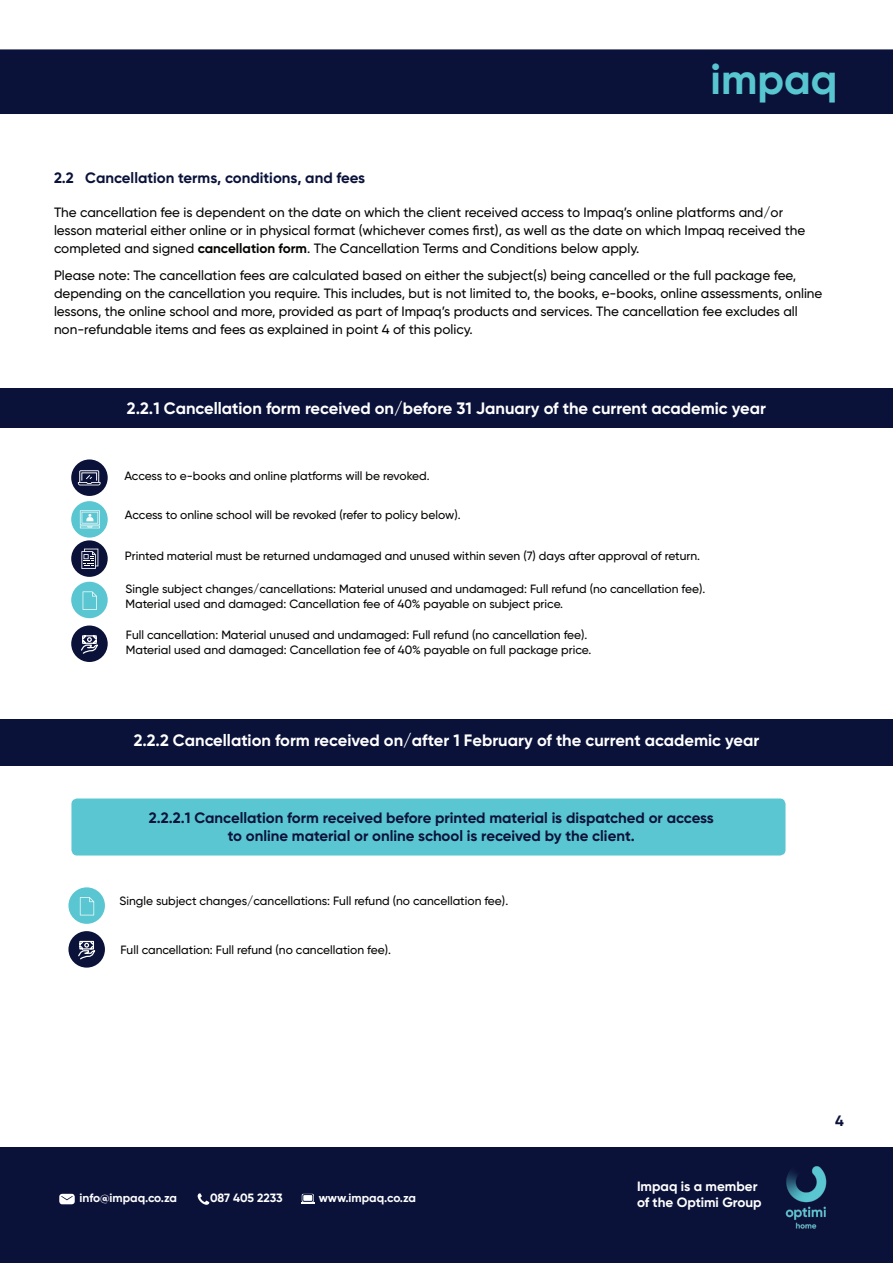
<style>
.page{position:relative;width:893px;height:1263px;background:#fff}
.page>*{position:absolute;margin:0;border:0;box-sizing:border-box;transform-origin:0 0}
.t1{font:700 42.6px "Gilroy";color:#58c6d0}
.t2{font:700 16.5px "Gilroy";color:#fff}
.t3{font:700 15px/18px "Gilroy";color:#0b123a;text-align:center}
.t4{font:500 13.5px/18px "Gilroy";color:#040503}
.t5{font:700 13.5px/16.2px "Gilroy";color:#fff}
.t6{font:500 12px/15px "Gilroy";color:#040503}
.t7{font:700 12px "Gilroy";color:#fff}
.s1{font-weight:700}
</style>
<div class="page">
<div style="left:0;top:49px;width:893px;height:65px;background:#0b123a"></div>
<div style="left:0;top:1148px;width:893px;height:115px;background:#0b123a"></div>
<div style="left:59px;top:1194px;width:16px;height:10px;background:#fff;border-radius:3px"></div>
<svg style="left:61px;top:1196px;width:12px;height:4px"></svg>
<svg style="left:198px;top:1193px;width:11px;height:12px"></svg>
<div style="left:302px;top:1194px;width:12px;height:8px;background:#fff;border-radius:2px"></div>
<div style="left:302px;top:1194px;width:11px;height:8px;border:1px solid #0b123a;border-radius:2px"></div>
<svg style="left:301px;top:1202px;width:14px;height:2px"></svg>
<img style="left:785px;top:1159px;width:42px;height:69px">
<div style="left:0;top:389px;width:893px;height:39px;background:#0b123a"></div>
<div style="left:71px;top:459px;width:37px;height:37px;background:#0b123a;border-radius:50%"></div>
<svg style="left:78px;top:470px;width:23px;height:15px"></svg>
<div style="left:71px;top:540px;width:37px;height:37px;background:#0b123a;border-radius:50%"></div>
<svg style="left:81px;top:549px;width:17px;height:20px"></svg>
<div style="left:71px;top:501px;width:37px;height:37px;background:#59c6d1;border-radius:50%"></div>
<svg style="left:80px;top:510px;width:20px;height:18px"></svg>
<div style="left:71px;top:625px;width:37px;height:37px;background:#0b123a;border-radius:50%"></div>
<svg style="left:81px;top:635px;width:17px;height:19px"></svg>
<div style="left:71px;top:582px;width:37px;height:36px;background:#59c6d1;border-radius:50%"></div>
<svg style="left:83px;top:591px;width:14px;height:19px"></svg>
<div style="left:0;top:719px;width:893px;height:46px;background:#0b123a"></div>
<div style="left:71px;top:798px;width:714px;height:57px;background:#59c6d1;border-radius:6px"></div>
<div style="left:68px;top:931px;width:37px;height:37px;background:#0b123a;border-radius:50%"></div>
<svg style="left:78px;top:940px;width:18px;height:20px"></svg>
<div style="left:68px;top:887px;width:37px;height:37px;background:#59c6d1;border-radius:50%"></div>
<svg style="left:80px;top:897px;width:14px;height:18px"></svg>
<h1 class="t1" style="left:711px;top:52px;width:128px">impaq</h1>
<p class="t3" style="left:54px;top:169px;width:313px">2.2 Cancellation terms, conditions, and fees</p>
<p class="t4" style="left:54px;top:203px;width:753px">The cancellation fee is dependent on the date on which the client received access to Impaq’s online platforms and/or lesson material either online or in physical format (whichever comes first), as well as the date on which Impaq received the completed and signed <span class="s1">cancellation form</span>. The Cancellation Terms and Conditions below apply.</p>
<p class="t4" style="left:54px;top:266px;width:770px">Please note: The cancellation fees are calculated based on either the subject(s) being cancelled or the full package fee, depending on the cancellation you require. This includes, but is not limited to, the books, e-books, online assessments, online lessons, the online school and more, provided as part of Impaq’s products and services. The cancellation fee excludes all non-refundable items and fees as explained in point 4 of this policy.</p>
<p class="t2" style="left:127px;top:398px;width:640px">2.2.1 Cancellation form received on/before 31 January of the current academic year</p>
<p class="t6" style="left:124px;top:469px;width:307px">Access to e-books and online platforms will be revoked.</p>
<p class="t6" style="left:125px;top:508px;width:337px">Access to online school will be revoked (refer to policy below).</p>
<p class="t6" style="left:125px;top:548px;width:577px">Printed material must be returned undamaged and unused within seven (7) days after approval of return.</p>
<p class="t6" style="left:125px;top:581px;width:581px">Single subject changes/cancellations: Material unused and undamaged: Full refund (no cancellation fee).<br>Material used and damaged: Cancellation fee of 40% payable on subject price.</p>
<p class="t6" style="left:126px;top:628px;width:467px">Full cancellation: Material unused and undamaged: Full refund (no cancellation fee).<br>Material used and damaged: Cancellation fee of 40% payable on full package price.</p>
<p class="t2" style="left:134px;top:730px;width:627px">2.2.2 Cancellation form received on/after 1 February of the current academic year</p>
<p class="t3" style="left:149px;top:808px;width:566px">2.2.2.1 Cancellation form received before printed material is dispatched or access to online material or online school is received by the client.</p>
<p class="t6" style="left:119px;top:893px;width:390px">Single subject changes/cancellations: Full refund (no cancellation fee).</p>
<p class="t6" style="left:120px;top:942px;width:272px">Full cancellation: Full refund (no cancellation fee).</p>
<p class="t7" style="left:79px;top:1190px;width:99px">info@impaq.co.za</p>
<p class="t7" style="left:210px;top:1190px;width:74px">087 405 2233</p>
<p class="t7" style="left:319px;top:1190px;width:99px">www.impaq.co.za</p>
<p class="t5" style="left:637px;top:1178px;width:126px">Impaq is a member of the Optimi Group</p>
<p class="t3" style="left:835px;top:1112px;width:10px">4</p>
</div>
